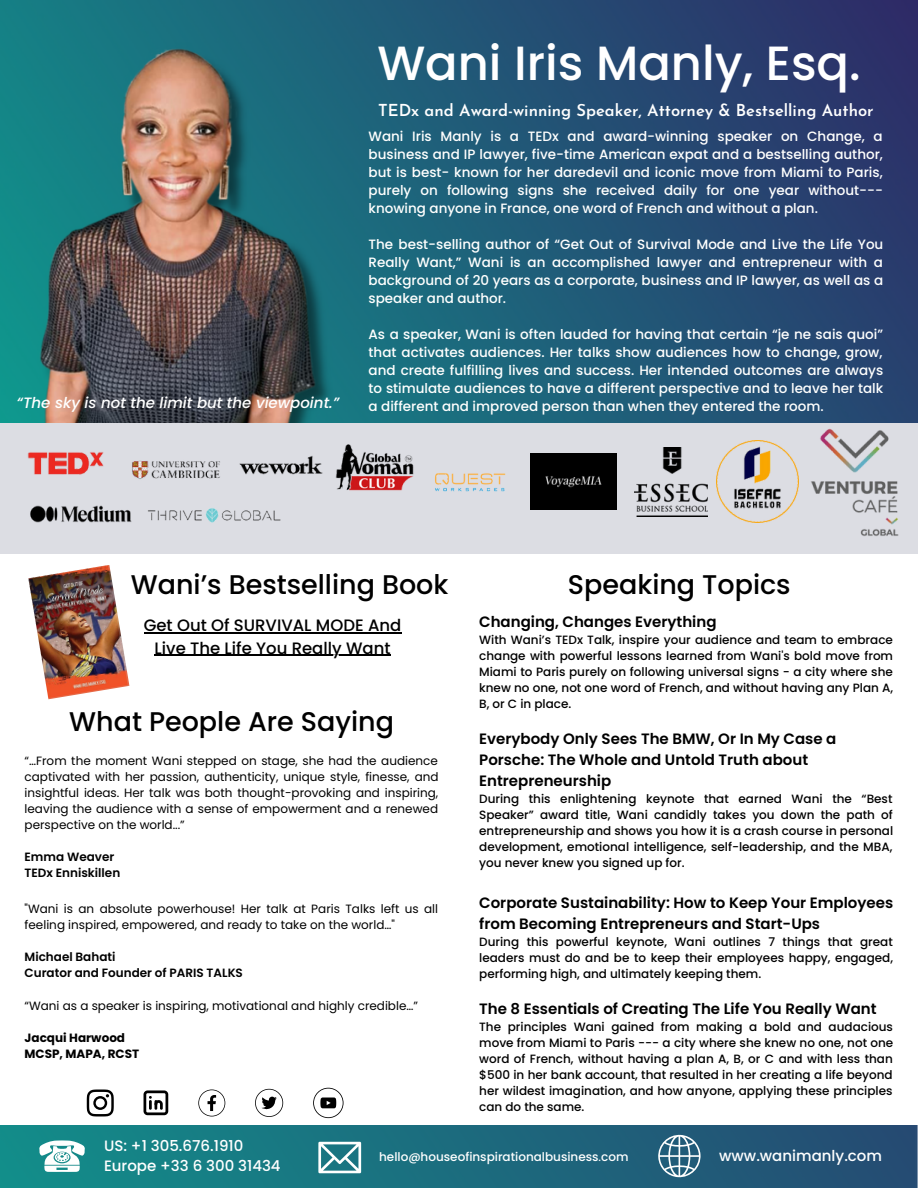
<style>
.page{position:relative;width:918px;height:1188px;background:#fff}
.page>*{position:absolute;margin:0;border:0;box-sizing:border-box;transform-origin:0 0}
.t1{font:500 48px "Poppins";color:#fff}
.t2{font:500 27px "Poppins";color:#000}
.t3{font:600 16.5px "Josefin Sans";color:#fff}
.t4{font:500 16.5px/22.5px "Poppins";color:#000;text-align:center}
.t5{font:600 15px/21px "Poppins";color:#000}
.t6{font:500 15px "Poppins";color:#fff}
.t7{font:italic 500 15px "Poppins";color:#fff}
.t8{font:500 13.5px/18px "Poppins";color:#fffffe;text-align:justify}
.t9{font:500 12px/16px "Poppins";color:#000;text-align:justify}
.t10{font:12px/16px "Poppins";color:#000;text-align:justify}
.t11{font:600 12px "Poppins";color:#000}
.t12{font:500 12px "Poppins";color:#fff}
.t13{font:700 12px "Poppins";color:#000}
.s1{font-weight:400}
</style>
<div class="page">
<img style="left:0;top:1126px;width:918px;height:62px">
<svg style="left:38px;top:1140px;width:48px;height:32px"></svg>
<svg style="left:318px;top:1142px;width:43px;height:31px"></svg>
<svg style="left:657px;top:1134px;width:44px;height:44px"></svg>
<svg style="left:87px;top:1090px;width:27px;height:26px"></svg>
<svg style="left:144px;top:1090px;width:24px;height:25px"></svg>
<svg style="left:198px;top:1090px;width:27px;height:27px"></svg>
<svg style="left:255px;top:1089px;width:28px;height:28px"></svg>
<svg style="left:313px;top:1088px;width:31px;height:30px"></svg>
<div style="left:0;top:423px;width:918px;height:131px;background:#dcdde3"></div>
<img style="left:151px;top:510px;width:130px;height:13px">
<img style="left:30px;top:505px;width:102px;height:18px">
<img style="left:716px;top:441px;width:82px;height:82px">
<img style="left:531px;top:454px;width:85px;height:55px">
<img style="left:239px;top:456px;width:84px;height:19px">
<img style="left:811px;top:428px;width:88px;height:108px">
<img style="left:335px;top:444px;width:79px;height:47px">
<img style="left:635px;top:448px;width:73px;height:68px">
<img style="left:27px;top:452px;width:77px;height:23px">
<img style="left:129px;top:460px;width:94px;height:57px">
<img style="left:435px;top:473px;width:71px;height:19px">
<img style="left:28px;top:565px;width:101px;height:134px">
<hr style="left:144px;top:632px;width:257px;height:2px;background:#000">
<hr style="left:155px;top:655px;width:236px;height:1px;background:#000">
<img style="left:0;top:0;width:918px;height:422px">
<p class="t7" style="left:17px;top:392px;width:324px">“The sky is not the limit but the viewpoint.”</p>
<p class="t1" style="left:377px;top:29px;width:485px">Wani Iris Manly, Esq.</p>
<p class="t3" style="left:378px;top:104px;width:497px">TEDx and Award-winning Speaker, Attorney &amp; Bestselling Author</p>
<p class="t8" style="left:369px;top:127px;width:516px">Wani Iris Manly is a TEDx and award-winning speaker on Change, a business and IP lawyer, five-time American expat and a bestselling author, but is best- known for her daredevil and iconic move from Miami to Paris, purely on following signs she received daily for one year without--- knowing anyone in France, one word of French and without a plan.</p>
<p class="t8" style="left:369px;top:235px;width:516px">The best-selling author of “Get Out of Survival Mode and Live the Life You Really Want,” Wani is an accomplished lawyer and entrepreneur with a background of 20 years as a corporate, business and IP lawyer, as well as a speaker and author.</p>
<p class="t8" style="left:369px;top:325px;width:516px">As a speaker, Wani is often lauded for having that certain “je ne sais quoi” that activates audiences. Her talks show audiences how to change, grow, and create fulfilling lives and success. Her intended outcomes are always to stimulate audiences to have a different perspective and to leave her talk a different and improved person than when they entered the room.</p>
<p class="t2" style="left:131px;top:566px;width:319px">Wani’s Bestselling Book</p>
<p class="t4" style="left:144px;top:614px;width:259px">Get Out Of SURVIVAL MODE And<br>Live The Life You Really Want</p>
<p class="t2" style="left:69px;top:703px;width:326px">What People Are Saying</p>
<p class="t10" style="left:25px;top:753px;width:416px">“…From the moment Wani stepped on stage, she had the audience captivated with her passion, authenticity, unique style, finesse, and insightful ideas. Her talk was both thought-provoking and inspiring, leaving the audience with a sense of empowerment and a renewed perspective on the world...”</p>
<p class="t11" style="left:25px;top:848px;width:91px">Emma Weaver</p>
<p class="t11" style="left:25px;top:864px;width:97px">TEDx Enniskillen</p>
<p class="t10" style="left:25px;top:901px;width:415px">"Wani is an absolute powerhouse! Her talk at Paris Talks left us all feeling inspired, empowered, and ready to take on the world…"</p>
<p class="t11" style="left:25px;top:948px;width:92px">Michael Bahati</p>
<p class="t11" style="left:25px;top:964px;width:220px">Curator and Founder of PARIS TALKS</p>
<p class="t10" style="left:25px;top:997px;width:395px">“Wani as a speaker is inspiring, motivational and highly credible…”</p>
<p class="t13" style="left:25px;top:1029px;width:102px">Jacqui Harwood</p>
<p class="t13" style="left:25px;top:1045px;width:116px">MCSP, MAPA, RCST</p>
<p class="t2" style="left:568px;top:565px;width:224px">Speaking Topics</p>
<p class="t5" style="left:479px;top:611px;width:239px">Changing, Changes Everything</p>
<p class="t9" style="left:479px;top:631px;width:416px">With Wani’s TEDx Talk, inspire your audience and team to embrace change with powerful lessons learned from Wani's bold move from Miami to Paris purely on following universal signs - a city where she knew no one, not one word of French, and without having any Plan A, B, or C in place.</p>
<p class="t5" style="left:479px;top:728px;width:359px">Everybody Only Sees The BMW, Or In My Case a<br>Porsche: The Whole and Untold Truth about<br>Entrepreneurship</p>
<p class="t9" style="left:479px;top:790px;width:416px">During this enlightening keynote that earned Wani the “Best Speaker” award title, Wani candidly takes you down the path of entrepreneurship and shows you how it is a crash course in personal development, emotional intelligence, self-leadership, and the MBA, you never knew you signed up for.</p>
<p class="t5" style="left:479px;top:892px;width:416px">Corporate Sustainability: How to Keep Your Employees from Becoming Entrepreneurs and Start-Ups</p>
<p class="t9" style="left:479px;top:933px;width:415px">During this powerful keynote, Wani outlines 7 things that great leaders must do and be to keep their employees happy, engaged, performing high, and ultimately keeping them.</p>
<p class="t5" style="left:479px;top:998px;width:399px">The 8 Essentials of Creating The Life You Really Want</p>
<p class="t9" style="left:479px;top:1018px;width:416px">The principles Wani gained from making a bold and audacious move from Miami to Paris --- a city where she knew no one, not one word of French, without having a plan A, B, or C and with less than $500 in her bank account, that resulted in her creating a life beyond her wildest imagination, and how anyone, applying these principles can do the same.</p>
<p class="t6" style="left:104px;top:1135px;width:141px">US: +1 305.676.1910</p>
<p class="t6" style="left:104px;top:1155px;width:178px">Europe +33 6 300 31434</p>
<p class="t12" style="left:379px;top:1149px;width:251px">hello@houseofinspirationalbusiness<span class="s1">.</span>com</p>
<p class="t6" style="left:719px;top:1145px;width:164px">www.wanimanly.com</p>
</div>
